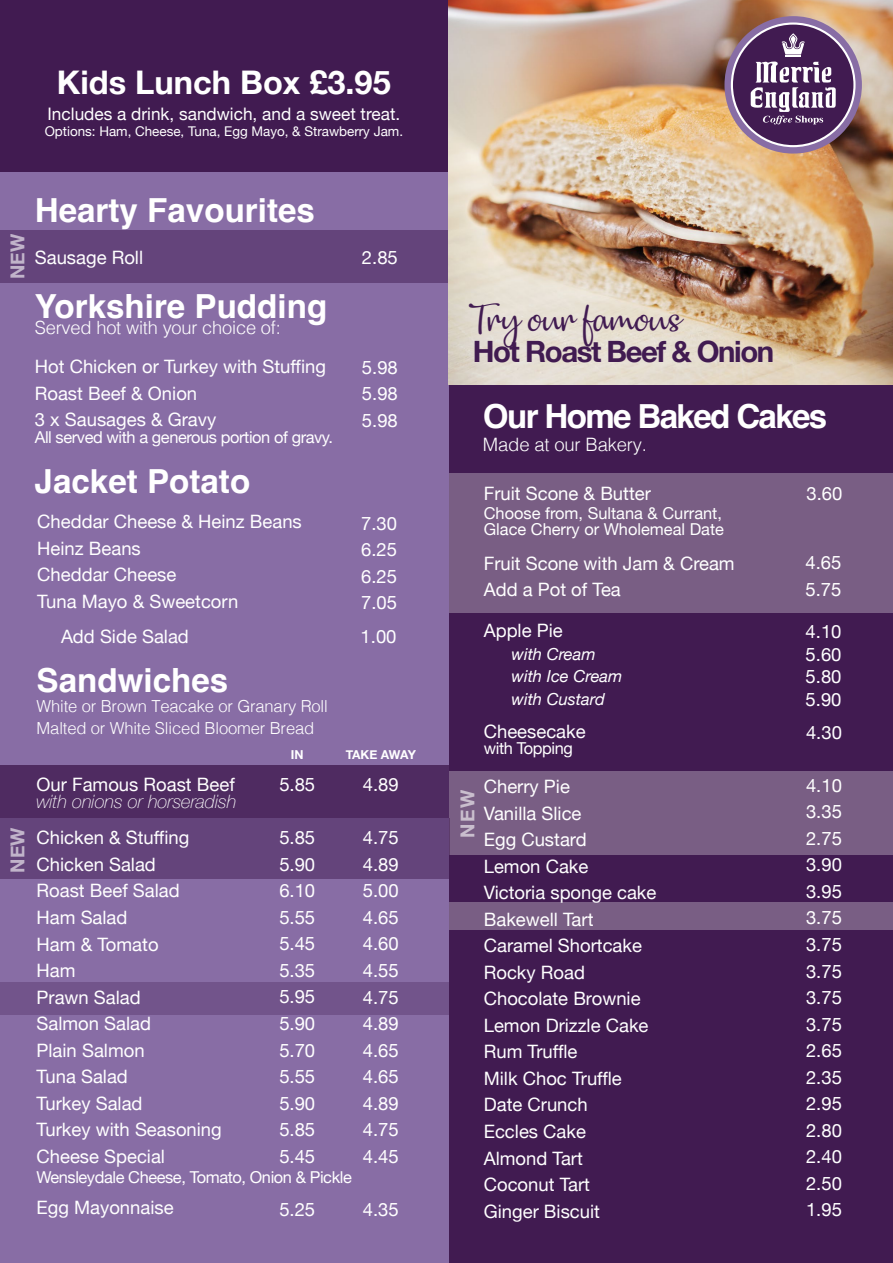
<style>
.page{position:relative;width:893px;height:1263px;background:#fff}
.page>*{position:absolute;margin:0;border:0;box-sizing:border-box;transform-origin:0 0}
.t1{font:37.35px "Dulcelin";color:#411b51}
.t2{font:700 33.15px "Helvetica";color:#fff}
.t3{font:700 33.15px "Helvetica";letter-spacing:-.05em;color:#fff}
.t4{font:700 32.55px "Helvetica Neue";color:#fff}
.t5{font:700 29.4px "Helvetica Neue";letter-spacing:-.05em;color:#411b51}
.t6{font:700 19.35px "Helvetica Neue";color:#fff}
.t7{font:18.45px/26.5px "Helvetica Neue";color:#fff}
.t8{font:italic 100 18.45px "Helvetica Neue";color:#fff}
.t9{font:300 18.45px "Helvetica";letter-spacing:-.01em;color:#fff}
.t10{font:300 18.3px "Helvetica";letter-spacing:-.01em;color:#fff}
.t11{font:17.25px "Helvetica Neue";color:#fff}
.t12{font:300 16.65px/21.9px "Helvetica";letter-spacing:-.01em;color:#fff}
.t13{font:italic 16.65px/22.5px "Helvetica Neue";color:#fff}
.t14{font:16.35px "Helvetica Neue";letter-spacing:-.025em;color:#fff}
.t15{font:16.35px/16.4px "Helvetica Neue";color:#fff}
.t16{font:13.35px "Helvetica Neue";color:#fff}
.t17{font:700 12.3px "Helvetica Neue";letter-spacing:-.025em;color:#fff}
</style>
<div class="page">
<div style="left:0;top:0;width:488px;height:1263px;background:#886da5"></div>
<div style="left:449px;top:0;width:444px;height:1263px;background:#411b51"></div>
<div style="left:0;top:983px;width:450px;height:32px;background:#72548b"></div>
<div style="left:0;top:765px;width:450px;height:52px;background:#4f2b61"></div>
<div style="left:449px;top:473px;width:444px;height:140px;background:#795e84"></div>
<div style="left:449px;top:771px;width:444px;height:84px;background:#795e84"></div>
<div style="left:449px;top:902px;width:444px;height:27px;background:#795e84"></div>
<div style="left:0;top:231px;width:460px;height:52px;background:#64447b"></div>
<div style="left:0;top:818px;width:450px;height:60px;background:#64447b"></div>
<div style="left:0;top:0;width:463px;height:172px;background:#411b51"></div>
<img style="left:449px;top:0;width:444px;height:385px">
<svg style="left:724px;top:16px;width:138px;height:138px"></svg>
<h3 class="t4" style="left:57px;top:57px;width:335px">Kids Lunch Box £3.95</h3>
<p class="t11" style="left:48px;top:101px;width:354px">Includes a drink, sandwich, and a sweet treat.</p>
<p class="t16" style="left:45px;top:121px;width:360px">Options: Ham, Cheese, Tuna, Egg Mayo, &amp; Strawberry Jam.</p>
<p class="t6" style="left:2px;top:279px;width:47px;rotate:-90deg">NEW</p>
<p class="t6" style="left:2px;top:872px;width:47px;rotate:-90deg">NEW</p>
<h2 class="t2" style="left:35px;top:190px;width:282px">Hearty Favourites</h2>
<p class="t7" style="left:35px;top:245px;width:110px">Sausage Roll</p>
<h2 class="t2" style="left:35px;top:286px;width:294px">Yorkshire Pudding</h2>
<p class="t10" style="left:35px;top:312px;width:247px">Served hot with your choice of:</p>
<p class="t7" style="left:35px;top:354px;width:293px">Hot Chicken or Turkey with Stuffing<br>Roast Beef &amp; Onion<br>3 x Sausages &amp; Gravy</p>
<p class="t14" style="left:35px;top:425px;width:300px">All served with a generous portion of gravy.</p>
<p class="t7" style="left:362px;top:245px;width:37px">2.85</p>
<p class="t7" style="left:362px;top:355px;width:37px;text-align:justify">5.98<br>5.98<br>5.98</p>
<h2 class="t2" style="left:35px;top:461px;width:217px">Jacket Potato</h2>
<p class="t7" style="left:37px;top:509px;width:266px">Cheddar Cheese &amp; Heinz Beans<br>Heinz Beans<br>Cheddar Cheese<br>Tuna Mayo &amp; Sweetcorn</p>
<p class="t7" style="left:61px;top:624px;width:129px">Add Side Salad</p>
<p class="t7" style="left:361px;top:624px;width:37px">1.00</p>
<p class="t7" style="left:361px;top:511px;width:37px;text-align:justify">7.30<br>6.25<br>6.25<br>7.05</p>
<h2 class="t2" style="left:37px;top:660px;width:193px">Sandwiches</h2>
<p class="t12" style="left:37px;top:694px;width:293px">White or Brown Teacake or Granary Roll<br>Malted or White Sliced Bloomer Bread</p>
<p class="t17" style="left:291px;top:745px;width:14px">IN</p>
<p class="t17" style="left:346px;top:745px;width:72px">TAKE AWAY</p>
<p class="t7" style="left:37px;top:772px;width:200px">Our Famous Roast Beef</p>
<p class="t8" style="left:37px;top:787px;width:201px">with onions or horseradish</p>
<p class="t7" style="left:37px;top:826px;width:187px">Chicken &amp; Stuffing<br>Chicken Salad<br>Roast Beef Salad<br>Ham Salad<br>Ham &amp; Tomato<br>Ham<br>Prawn Salad<br>Salmon Salad<br>Plain Salmon<br>Tuna Salad<br>Turkey Salad<br>Turkey with Seasoning<br>Cheese Special</p>
<p class="t14" style="left:37px;top:1166px;width:317px">Wensleydale Cheese, Tomato, Onion &amp; Pickle</p>
<p class="t7" style="left:37px;top:1195px;width:139px">Egg Mayonnaise</p>
<p class="t7" style="left:279px;top:772px;width:37px">5.85</p>
<p class="t7" style="left:279px;top:825px;width:37px;text-align:justify">5.85<br>5.90<br>6.10<br>5.55<br>5.45<br>5.35<br>5.95<br>5.90<br>5.70<br>5.55<br>5.90<br>5.85<br>5.45</p>
<p class="t7" style="left:279px;top:1197px;width:37px">5.25</p>
<p class="t7" style="left:363px;top:772px;width:37px">4.89</p>
<p class="t7" style="left:363px;top:825px;width:37px;text-align:justify">4.75<br>4.89<br>5.00<br>4.65<br>4.60<br>4.55<br>4.75<br>4.89<br>4.65<br>4.65<br>4.89<br>4.75<br>4.45</p>
<p class="t7" style="left:363px;top:1197px;width:37px">4.35</p>
<h1 class="t1" style="left:471px;top:295px;width:212px">Try our famous</h1>
<h3 class="t5" style="left:473px;top:329px;width:303px">Hot Roast Beef &amp; Onion</h3>
<p class="t6" style="left:452px;top:838px;width:50px;rotate:-90deg">NEW</p>
<h2 class="t3" style="left:483px;top:396px;width:346px">Our Home Baked Cakes</h2>
<p class="t9" style="left:483px;top:428px;width:166px">Made at our Bakery.</p>
<p class="t7" style="left:484px;top:482px;width:169px">Fruit Scone &amp; Butter</p>
<p class="t15" style="left:484px;top:505px;width:242px">Choose from, Sultana &amp; Currant,<br>Glace Cherry or Wholemeal Date</p>
<p class="t7" style="left:484px;top:551px;width:252px">Fruit Scone with Jam &amp; Cream<br>Add a Pot of Tea</p>
<p class="t7" style="left:484px;top:618px;width:80px">Apple Pie</p>
<p class="t13" style="left:511px;top:643px;width:112px">with Cream with Ice Cream with Custard</p>
<p class="t7" style="left:484px;top:719px;width:103px">Cheesecake</p>
<p class="t14" style="left:484px;top:736px;width:91px">with Topping</p>
<p class="t7" style="left:484px;top:774px;width:174px">Cherry Pie<br>Vanilla Slice<br>Egg Custard<br>Lemon Cake<br>Victoria sponge cake<br>Bakewell Tart<br>Caramel Shortcake<br>Rocky Road<br>Chocolate Brownie<br>Lemon Drizzle Cake<br>Rum Truffle<br>Milk Choc Truffle<br>Date Crunch<br>Eccles Cake<br>Almond Tart<br>Coconut Tart<br>Ginger Biscuit</p>
<p class="t7" style="left:806px;top:481px;width:37px">3.60</p>
<p class="t7" style="left:805px;top:550px;width:37px">4.65<br>5.75</p>
<p class="t7" style="left:806px;top:621px;width:37px;line-height:22.5px;text-align:justify">4.10<br>5.60<br>5.80<br>5.90</p>
<p class="t7" style="left:806px;top:720px;width:37px">4.30</p>
<p class="t7" style="left:806px;top:773px;width:37px;text-align:justify">4.10<br>3.35<br>2.75<br>3.90<br>3.95<br>3.75<br>3.75<br>3.75<br>3.75<br>3.75<br>2.65<br>2.35<br>2.95<br>2.80<br>2.40<br>2.50<br>1.95</p>
</div>
